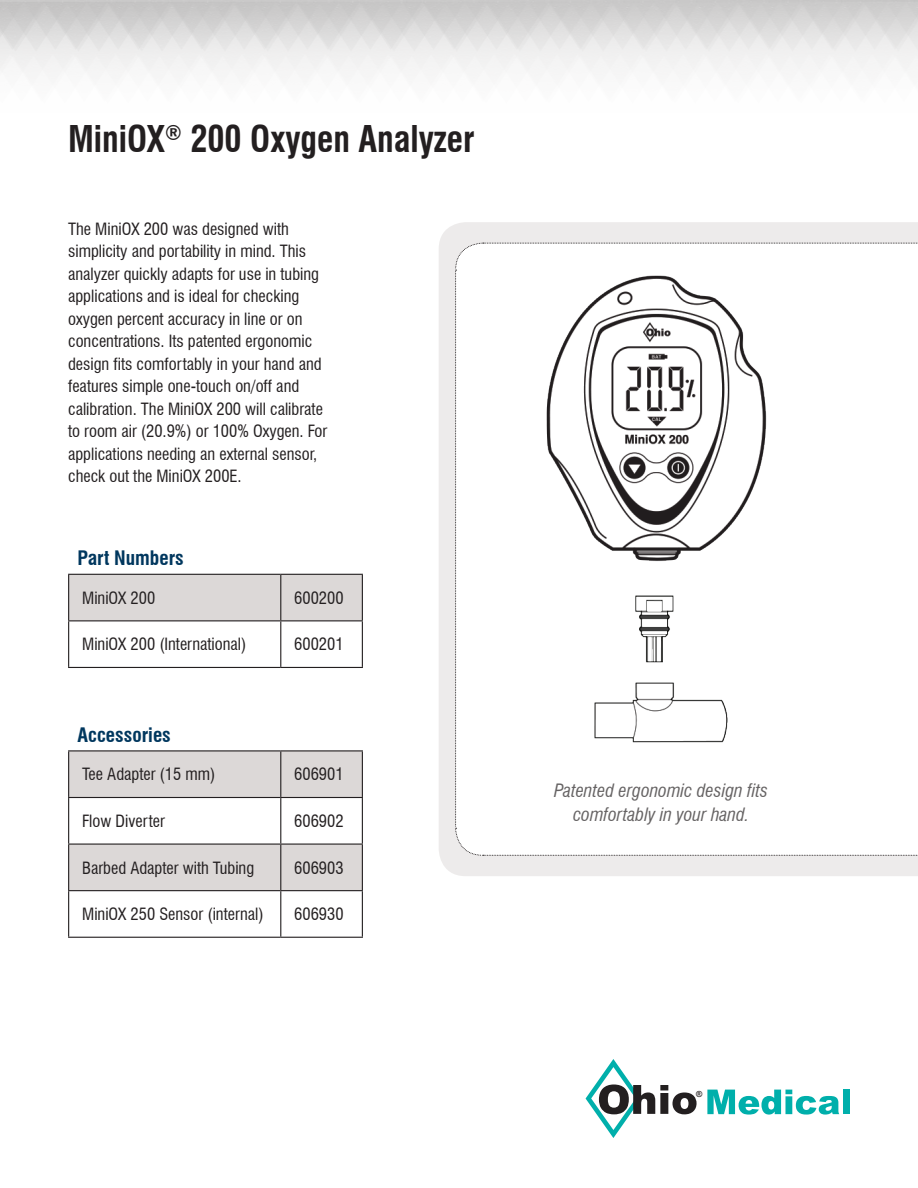
<style>
.page{position:relative;width:918px;height:1188px;background:#fff}
.page>*{position:absolute;margin:0;border:0;box-sizing:border-box;transform-origin:0 0}
.t1{font:700 condensed 36px "Swiss 721 BT";color:#231f20;scale:.95 1}
.body_text{font:700 condensed 19.5px "Swiss 721 BT";color:#00375e}
.t2{font:italic condensed 18px/24px "Swiss 721 BT";color:#231f20;text-align:center}
.body_text-2{font:condensed 16.5px/22.5px "Swiss 721 BT";color:#231f20}
.t3{font:700 8.4px "Arial";color:#231f20}
</style>
<div class="page">
<svg style="left:707px;top:1090px;width:132px;height:25px"></svg>
<div style="left:843px;top:1090px;width:7px;height:24px;background:#00afab"></div>
<svg style="left:586px;top:1059px;width:111px;height:79px"></svg>
<div style="left:439px;top:222px;width:479px;height:654px;background:#edebeb"></div>
<svg style="left:455px;top:242px;width:463px;height:614px"></svg>
<svg style="left:69px;top:575px;width:293px;height:92px"></svg>
<hr style="left:68px;top:574px;width:213px;height:1px;background:#231f20">
<hr style="left:68px;top:575px;width:1px;height:45px;background:#231f20">
<hr style="left:281px;top:574px;width:82px;height:1px;background:#231f20">
<hr style="left:280px;top:575px;width:1px;height:45px;background:#231f20">
<hr style="left:362px;top:575px;width:1px;height:45px;background:#231f20">
<hr style="left:68px;top:620px;width:213px;height:1px;background:#231f20">
<hr style="left:68px;top:621px;width:1px;height:46px;background:#231f20">
<hr style="left:281px;top:620px;width:82px;height:1px;background:#231f20">
<hr style="left:280px;top:621px;width:1px;height:46px;background:#231f20">
<hr style="left:362px;top:621px;width:1px;height:46px;background:#231f20">
<hr style="left:68px;top:667px;width:213px;height:1px;background:#231f20">
<hr style="left:281px;top:667px;width:82px;height:1px;background:#231f20">
<svg style="left:69px;top:751px;width:293px;height:186px"></svg>
<hr style="left:68px;top:750px;width:213px;height:1px;background:#231f20">
<hr style="left:68px;top:751px;width:1px;height:46px;background:#231f20">
<hr style="left:281px;top:750px;width:82px;height:1px;background:#231f20">
<hr style="left:280px;top:751px;width:1px;height:46px;background:#231f20">
<hr style="left:362px;top:751px;width:1px;height:46px;background:#231f20">
<hr style="left:68px;top:797px;width:213px;height:1px;background:#231f20">
<hr style="left:68px;top:798px;width:1px;height:46px;background:#231f20">
<hr style="left:281px;top:797px;width:82px;height:1px;background:#231f20">
<hr style="left:280px;top:798px;width:1px;height:46px;background:#231f20">
<hr style="left:362px;top:798px;width:1px;height:46px;background:#231f20">
<hr style="left:68px;top:844px;width:213px;height:1px;background:#231f20">
<hr style="left:68px;top:845px;width:1px;height:45px;background:#231f20">
<hr style="left:281px;top:844px;width:82px;height:1px;background:#231f20">
<hr style="left:280px;top:845px;width:1px;height:45px;background:#231f20">
<hr style="left:362px;top:845px;width:1px;height:45px;background:#231f20">
<hr style="left:68px;top:890px;width:213px;height:1px;background:#231f20">
<hr style="left:68px;top:891px;width:1px;height:46px;background:#231f20">
<hr style="left:281px;top:890px;width:82px;height:1px;background:#231f20">
<hr style="left:280px;top:891px;width:1px;height:46px;background:#231f20">
<hr style="left:362px;top:891px;width:1px;height:46px;background:#231f20">
<hr style="left:68px;top:937px;width:213px;height:1px;background:#231f20">
<hr style="left:281px;top:937px;width:82px;height:1px;background:#231f20">
<img style="left:534px;top:261px;width:254px;height:506px">
<p class="t1" style="left:68px;top:117px;width:430px">MiniOX<sup>®</sup> 200 Oxygen Analyzer</p>
<p class="body_text-2" style="left:68px;top:217px;width:261px">The MiniOX 200 was designed with simplicity and portability in mind. This analyzer quickly adapts for use in tubing applications and is ideal for checking oxygen percent accuracy in line or on concentrations. Its patented ergonomic design fits comfortably in your hand and features simple one-touch on/off and calibration. The MiniOX 200 will calibrate to room air (20.9%) or 100% Oxygen. For applications needing an external sensor, check out the MiniOX 200E.</p>
<p class="body_text" style="left:78px;top:547px;width:108px">Part Numbers</p>
<p class="body_text-2" style="left:82px;top:587px;width:75px">MiniOX 200</p>
<p class="body_text-2" style="left:294px;top:587px;width:51px">600200</p>
<p class="body_text-2" style="left:82px;top:633px;width:166px">MiniOX 200 (International)</p>
<p class="body_text-2" style="left:294px;top:633px;width:51px">600201</p>
<p class="body_text" style="left:78px;top:723px;width:95px">Accessories</p>
<p class="body_text-2" style="left:82px;top:763px;width:135px">Tee Adapter (15 mm)</p>
<p class="body_text-2" style="left:294px;top:763px;width:51px">606901</p>
<p class="body_text-2" style="left:82px;top:810px;width:84px">Flow Diverter</p>
<p class="body_text-2" style="left:294px;top:810px;width:51px">606902</p>
<p class="body_text-2" style="left:82px;top:856px;width:174px">Barbed Adapter with Tubing</p>
<p class="body_text-2" style="left:294px;top:856px;width:51px">606903</p>
<p class="body_text-2" style="left:82px;top:903px;width:183px">MiniOX 250 Sensor (internal)</p>
<p class="body_text-2" style="left:294px;top:903px;width:51px">606930</p>
<p class="t2" style="left:554px;top:779px;width:215px">Patented ergonomic design fits comfortably in your hand.</p>
<p class="t3" style="left:696px;top:1088px;width:8px">®</p>
</div>
